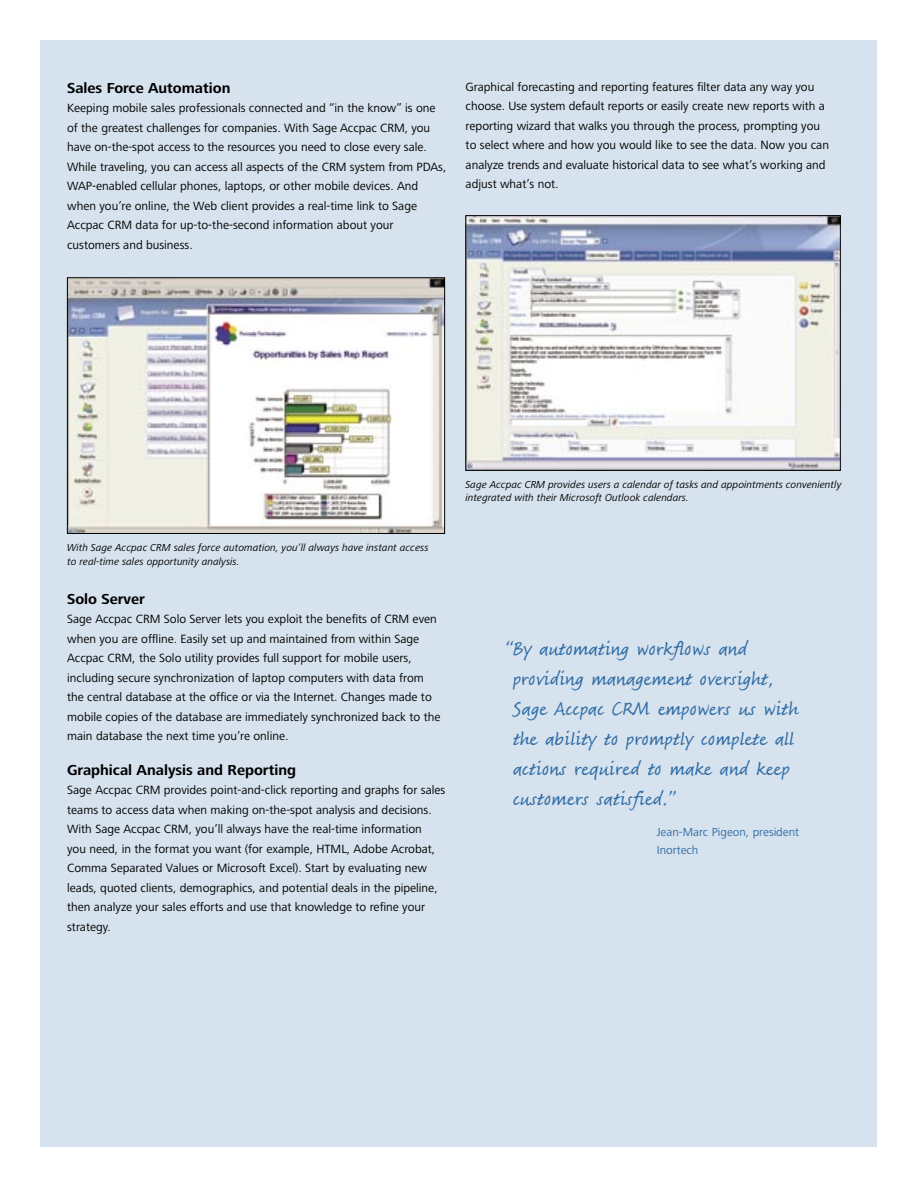
<style>
.page{position:relative;width:918px;height:1188px;background:#fff}
.page>*{position:absolute;margin:0;border:0;box-sizing:border-box;transform-origin:0 0}
.t1{font:21px/30px "Fineprint";color:#306da6}
.t2{font:700 15px "Frutiger Next LT";color:#000}
.t3{font:12.3px/19.5px "Frutiger Next LT";color:#000}
.t4{font:12px/18px "Frutiger Next LT";color:#306da6}
.t5{font:italic 10.5px/13.5px "Frutiger Next LT";color:#000}
</style>
<div class="page">
<div style="left:40px;top:40px;width:838px;height:1108px;background:#d6e2ed"></div>
<img style="left:69px;top:279px;width:374px;height:253px">
<div style="left:67px;top:277px;width:378px;height:257px;border:1px solid #000"></div>
<img style="left:467px;top:217px;width:372px;height:252px">
<div style="left:465px;top:215px;width:376px;height:256px;border:1px solid #000"></div>
<p class="t2" style="left:67px;top:79px;width:165px">Sales Force Automation</p>
<p class="t3" style="left:67px;top:98px;width:381px">Keeping mobile sales professionals connected and “in the know” is one of the greatest challenges for companies. With Sage Accpac CRM, you have on-the-spot access to the resources you need to close every sale.<br>While traveling, you can access all aspects of the CRM system from PDAs, WAP-enabled cellular phones, laptops, or other mobile devices. And when you’re online, the Web client provides a real-time link to Sage Accpac CRM data for up-to-the-second information about your customers and business.</p>
<p class="t3" style="left:466px;top:77px;width:365px">Graphical forecasting and reporting features filter data any way you choose. Use system default reports or easily create new reports with a reporting wizard that walks you through the process, prompting you to select where and how you would like to see the data. Now you can analyze trends and evaluate historical data to see what’s working and adjust what’s not.</p>
<p class="t5" style="left:67px;top:541px;width:363px">With Sage Accpac CRM sales force automation, you’ll always have instant access to real-time sales opportunity analysis.</p>
<p class="t2" style="left:67px;top:590px;width:79px">Solo Server</p>
<p class="t3" style="left:67px;top:609px;width:375px">Sage Accpac CRM Solo Server lets you exploit the benefits of CRM even when you are offline. Easily set up and maintained from within Sage Accpac CRM, the Solo utility provides full support for mobile users, including secure synchronization of laptop computers with data from the central database at the office or via the Internet. Changes made to mobile copies of the database are immediately synchronized back to the main database the next time you’re online.</p>
<p class="t2" style="left:67px;top:761px;width:230px">Graphical Analysis and Reporting</p>
<p class="t3" style="left:67px;top:781px;width:380px">Sage Accpac CRM provides point-and-click reporting and graphs for sales teams to access data when making on-the-spot analysis and decisions.<br>With Sage Accpac CRM, you’ll always have the real-time information<br>you need, in the format you want (for example, HTML, Adobe Acrobat, Comma Separated Values or Microsoft Excel). Start by evaluating new leads, quoted clients, demographics, and potential deals in the pipeline, then analyze your sales efforts and use that knowledge to refine your strategy.</p>
<p class="t5" style="left:465px;top:478px;width:378px">Sage Accpac CRM provides users a calendar of tasks and appointments conveniently integrated with their Microsoft Outlook calendars.</p>
<h1 class="t1" style="left:513px;top:634px;width:287px;text-indent:-7px">“ By automating workflows and providing management oversight,<br>Sage Accpac CRM empowers us with the ability to promptly complete all actions required to make and keep customers satisfied.”</h1>
<p class="t4" style="left:657px;top:823px;width:144px">Jean-Marc Pigeon, president<br>Inortech</p>
</div>
